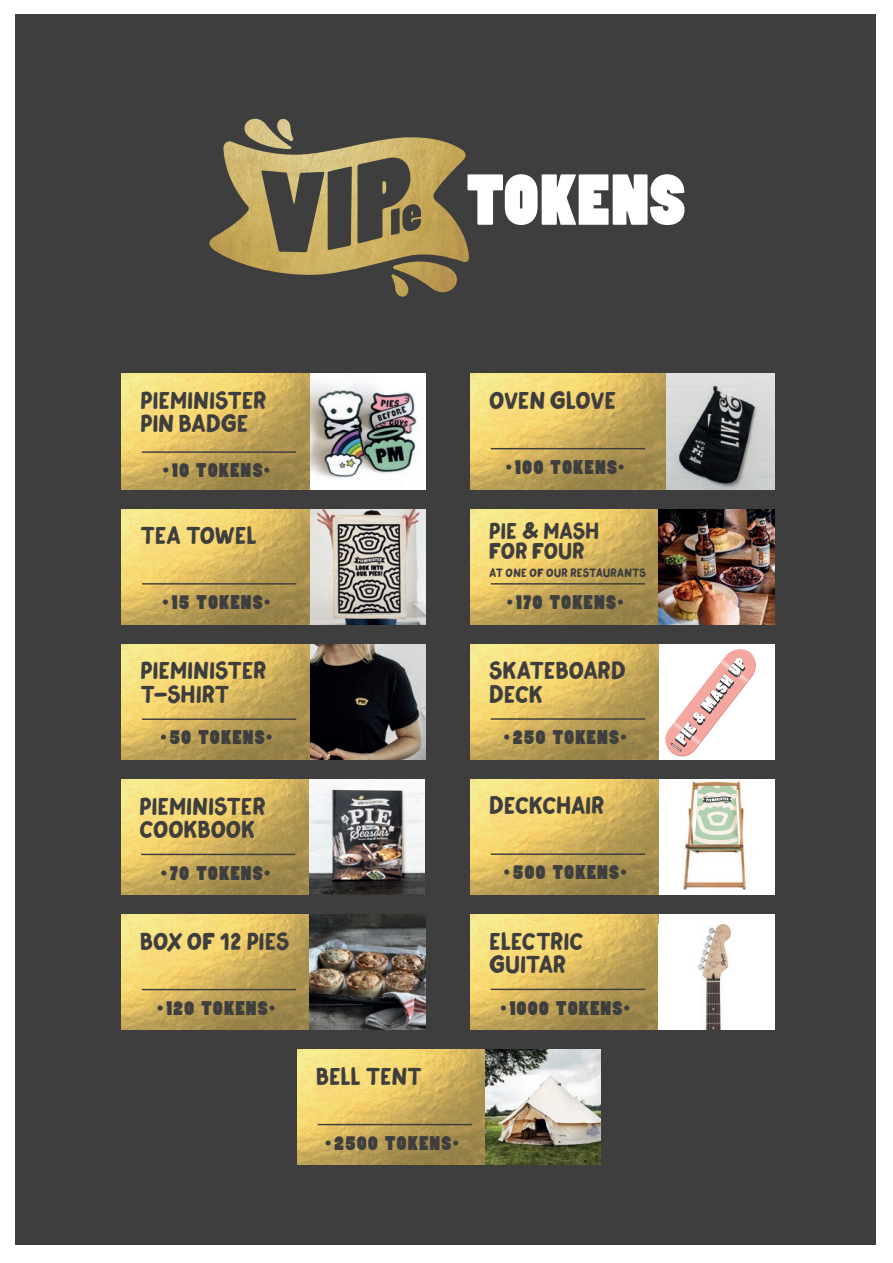
<style>
.page{position:relative;width:893px;height:1263px;background:#fff}
.page>*{position:absolute;margin:0;border:0;box-sizing:border-box;transform-origin:0 0}
.t1{font:69.15px "Pieplar";letter-spacing:-.01em;color:#fff}
.t2{font:24.6px/23.4px "Wild Youth";letter-spacing:-.005em;color:#3e3e3f}
.t3{font:23.1px/20px "Wild Youth";color:#3e3e3f}
.t4{font:19.05px "Pieplar";letter-spacing:.05em;color:#3e3e3f}
.t5{font:12px "Wild Youth";letter-spacing:.015em;color:#3e3e3f}
</style>
<div class="page">
<div style="left:15px;top:15px;width:861px;height:1230px;background:#3e3e3f"></div>
<img style="left:471px;top:509px;width:188px;height:115px">
<hr style="left:491px;top:583px;width:154px;height:1px;background:#3e3e3f">
<img style="left:659px;top:509px;width:115px;height:115px">
<img style="left:122px;top:374px;width:188px;height:115px">
<img style="left:310px;top:374px;width:115px;height:115px">
<hr style="left:142px;top:451px;width:154px;height:2px;background:#3e3e3f">
<img style="left:122px;top:509px;width:188px;height:115px">
<hr style="left:142px;top:583px;width:154px;height:1px;background:#3e3e3f">
<img style="left:310px;top:509px;width:115px;height:115px">
<img style="left:122px;top:644px;width:188px;height:115px">
<hr style="left:142px;top:718px;width:154px;height:2px;background:#3e3e3f">
<img style="left:310px;top:644px;width:115px;height:115px">
<img style="left:298px;top:1050px;width:188px;height:115px">
<hr style="left:318px;top:1124px;width:154px;height:1px;background:#3e3e3f">
<img style="left:486px;top:1050px;width:115px;height:115px">
<img style="left:471px;top:374px;width:303px;height:115px">
<hr style="left:491px;top:448px;width:154px;height:1px;background:#3e3e3f">
<img style="left:121px;top:780px;width:188px;height:115px">
<img style="left:309px;top:780px;width:115px;height:115px">
<hr style="left:141px;top:854px;width:154px;height:1px;background:#3e3e3f">
<img style="left:471px;top:779px;width:188px;height:115px">
<hr style="left:491px;top:853px;width:154px;height:2px;background:#3e3e3f">
<div style="left:659px;top:779px;width:115px;height:115px;background:#fff"></div>
<img style="left:683px;top:781px;width:64px;height:109px">
<svg style="left:689px;top:785px;width:50px;height:65px"></svg>
<img style="left:471px;top:914px;width:188px;height:116px">
<hr style="left:491px;top:989px;width:154px;height:1px;background:#3e3e3f">
<div style="left:659px;top:914px;width:115px;height:116px;background:#fff"></div>
<img style="left:697px;top:924px;width:35px;height:106px">
<img style="left:471px;top:644px;width:188px;height:115px">
<hr style="left:491px;top:718px;width:154px;height:2px;background:#3e3e3f">
<div style="left:659px;top:644px;width:115px;height:115px;background:#fff"></div>
<img style="left:122px;top:915px;width:188px;height:115px">
<hr style="left:142px;top:989px;width:154px;height:1px;background:#3e3e3f">
<img style="left:310px;top:915px;width:115px;height:115px">
<img style="left:209px;top:119px;width:260px;height:178px">
<svg style="left:261px;top:156px;width:160px;height:96px"></svg>
<svg style="left:665px;top:649px;width:91px;height:108px"></svg>
<h1 class="t1" style="left:465px;top:170px;width:223px">TOKENS</h1>
<p class="t2" style="left:140px;top:388px;width:128px">PIEMINISTER<br>PIN BADGE</p>
<p class="t2" style="left:489px;top:388px;width:129px">OVEN GLOVE</p>
<p class="t4" style="left:163px;top:462px;width:109px">•10 TOKENS•</p>
<p class="t4" style="left:506px;top:459px;width:120px">•100 TOKENS•</p>
<p class="t2" style="left:140px;top:523px;width:118px">TEA TOWEL</p>
<p class="t4" style="left:162px;top:594px;width:109px">•15 TOKENS•</p>
<p class="t3" style="left:489px;top:520px;width:111px">PIE &amp; MASH<br>FOR FOUR</p>
<p class="t5" style="left:489px;top:563px;width:158px">AT ONE OF OUR RESTAURANTS</p>
<p class="t4" style="left:507px;top:594px;width:118px">•170 TOKENS•</p>
<p class="t2" style="left:140px;top:658px;width:128px">PIEMINISTER<br>T-SHIRT</p>
<p class="t4" style="left:160px;top:729px;width:113px">•50 TOKENS•</p>
<p class="t2" style="left:489px;top:658px;width:138px">SKATEBOARD<br>DECK</p>
<p class="t4" style="left:504px;top:729px;width:124px">•250 TOKENS•</p>
<p class="t2" style="left:140px;top:793px;width:128px">PIEMINISTER<br>COOKBOOK</p>
<p class="t4" style="left:161px;top:865px;width:111px">•70 TOKENS•</p>
<p class="t2" style="left:489px;top:793px;width:117px">DECKCHAIR</p>
<p class="t4" style="left:504px;top:864px;width:125px">•500 TOKENS•</p>
<p class="t2" style="left:140px;top:929px;width:151px">BOX OF 12 PIES</p>
<p class="t4" style="left:157px;top:1000px;width:120px">•120 TOKENS•</p>
<p class="t2" style="left:489px;top:928px;width:96px">ELECTRIC<br>GUITAR</p>
<p class="t4" style="left:500px;top:1000px;width:131px">•1000 TOKENS•</p>
<p class="t2" style="left:316px;top:1064px;width:107px">BELL TENT</p>
<p class="t4" style="left:325px;top:1135px;width:135px">•2500 TOKENS•</p>
</div>
